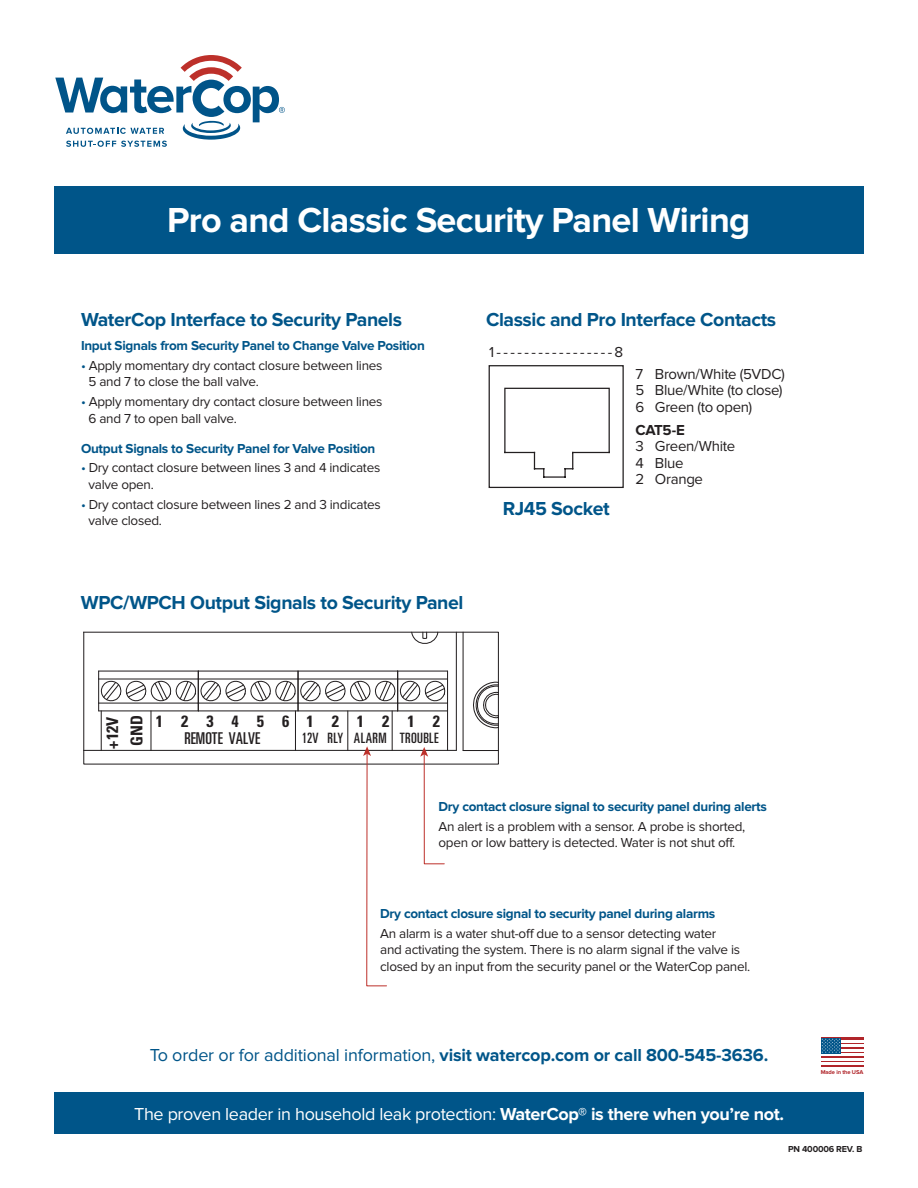
<style>
.page{position:relative;width:918px;height:1188px;background:#fff}
.page>*{position:absolute;margin:0;border:0;box-sizing:border-box;transform-origin:0 0}
.t1{font:700 36px "Proxima Nova";letter-spacing:-.02em;color:#fff}
.t2{font:700 19.5px "Proxima Nova";letter-spacing:-.02em;color:#005589}
.t3{font:18px "Proxima Nova";letter-spacing:-.02em;color:#fff}
.t4{font:700 18px "Proxima Nova";letter-spacing:-.01em;color:#005589}
.t5{font:700 condensed 16.35px/24.5px "Univers";color:#231f20}
.t6{font:ultra-condensed 16.35px "Univers";color:#231f20}
.t7{font:15px/16.5px "Proxima Nova";letter-spacing:-.025em;color:#231f20}
.t8{font:700 15px "Proxima Nova";color:#231f20}
.t9{font:ultra-condensed 14.25px "Univers";letter-spacing:.02em;color:#231f20}
.t10{font:13.5px/16.5px "Proxima Nova";letter-spacing:-.02em;color:#231f20}
.t11{font:700 13.5px "Proxima Nova";letter-spacing:-.02em;color:#005589}
.t12{font:700 9px "Proxima Nova";letter-spacing:-.02em;color:#231f20}
.t13{font:700 5.7px "Proxima Nova";letter-spacing:-.015em;color:#b0252a}
.s1{color:#005589}
.s2{font-weight:400}
.s3{font-weight:700}
</style>
<div class="page">
<div style="left:54px;top:186px;width:810px;height:68px;background:#005589"></div>
<svg style="left:821px;top:1038px;width:42px;height:29px"></svg>
<hr style="left:821px;top:1040px;width:42px;height:2px;background:#fff">
<hr style="left:821px;top:1044px;width:42px;height:3px;background:#fff">
<hr style="left:821px;top:1049px;width:42px;height:2px;background:#fff">
<hr style="left:821px;top:1053px;width:42px;height:3px;background:#fff">
<hr style="left:821px;top:1058px;width:42px;height:2px;background:#fff">
<hr style="left:821px;top:1063px;width:42px;height:2px;background:#fff">
<svg style="left:821px;top:1038px;width:20px;height:15px"></svg>
<svg style="left:822px;top:1039px;width:18px;height:14px"></svg>
<svg style="left:55px;top:55px;width:230px;height:92px"></svg>
<svg style="left:83px;top:729px;width:416px;height:36px"></svg>
<svg style="left:83px;top:631px;width:416px;height:98px"></svg>
<hr style="left:447px;top:711px;width:1px;height:39px;background:#231f20">
<hr style="left:101px;top:711px;width:1px;height:39px;background:#231f20">
<hr style="left:392px;top:711px;width:1px;height:39px;background:#231f20">
<hr style="left:347px;top:711px;width:1px;height:39px;background:#231f20">
<hr style="left:295px;top:711px;width:1px;height:39px;background:#231f20">
<hr style="left:150px;top:711px;width:1px;height:39px;background:#231f20">
<svg style="left:363px;top:746px;width:25px;height:241px"></svg>
<svg style="left:420px;top:747px;width:25px;height:118px"></svg>
<svg style="left:489px;top:365px;width:135px;height:123px"></svg>
<div style="left:54px;top:1093px;width:810px;height:41px;background:#005589"></div>
<h1 class="t1" style="left:167px;top:209px;width:585px">Pro and Classic Security Panel Wiring</h1>
<h2 class="t2" style="left:81px;top:313px;width:323px">WaterCop Interface to Security Panels</h2>
<p class="t11" style="left:81px;top:341px;width:345px">Input Signals from Security Panel to Change Valve Position</p>
<p class="t10" style="left:89px;top:359px;width:296px;text-indent:-8px"><span class="s1">•</span> Apply momentary dry contact closure between lines<br>5 and 7 to close the ball valve.</p>
<p class="t10" style="left:89px;top:395px;width:296px;text-indent:-8px"><span class="s1">•</span> Apply momentary dry contact closure between lines<br>6 and 7 to open ball valve.</p>
<p class="t11" style="left:81px;top:444px;width:296px">Output Signals to Security Panel for Valve Position</p>
<p class="t10" style="left:89px;top:461px;width:293px;text-indent:-8px"><span class="s1">•</span> Dry contact closure between lines 3 and 4 indicates valve open.</p>
<p class="t10" style="left:89px;top:498px;width:294px;text-indent:-8px"><span class="s1">•</span> Dry contact closure between lines 2 and 3 indicates valve closed.</p>
<h2 class="t2" style="left:486px;top:313px;width:292px">Classic and Pro Interface Contacts</h2>
<p class="t7" style="left:489px;top:346px;width:136px">1-----------------8</p>
<h2 class="t2" style="left:503px;top:502px;width:108px">RJ45 Socket</h2>
<p class="t7" style="left:635px;top:368px;width:151px">7 Brown/White (5VDC)<br>5 Blue/White (to close)<br>6 Green (to open)</p>
<p class="t8" style="left:635px;top:425px;width:51px">CAT5-E</p>
<p class="t7" style="left:635px;top:440px;width:101px">3 Green/White<br>4 Blue<br>2 Orange</p>
<h2 class="t2" style="left:81px;top:597px;width:384px">WPC/WPCH Output Signals to Security Panel</h2>
<p class="t5" style="left:100px;top:749px;width:35px;rotate:-90deg">+12V<br>GND</p>
<p class="t5" style="left:156px;top:709px;width:286px">1 2 3 4 5 6 1 2 1 2 1 2</p>
<p class="t6" style="left:185px;top:732px;width:77px">REMOTE VALVE</p>
<p class="t9" style="left:302px;top:733px;width:138px">12V RLY ALARM TROUBLE</p>
<p class="t11" style="left:438px;top:802px;width:330px">Dry contact closure signal to security panel during alerts</p>
<p class="t10" style="left:438px;top:820px;width:308px">An alert is a problem with a sensor. A probe is shorted, open or low battery is detected. Water is not shut off.</p>
<p class="t11" style="left:380px;top:909px;width:337px">Dry contact closure signal to security panel during alarms</p>
<p class="t10" style="left:380px;top:927px;width:372px">An alarm is a water shut-off due to a sensor detecting water<br>and activating the system. There is no alarm signal if the valve is closed by an input from the security panel or the WaterCop panel.</p>
<h3 class="t4" style="left:150px;top:1050px;width:620px"><span class="s2">To order or for additional information,</span> visit watercop.com or call 800-545-3636.</h3>
<h3 class="t3" style="left:134px;top:1108px;width:652px">The proven leader in household leak protection: <span class="s3">WaterCop® is there when you’re not.</span></h3>
<p class="t13" style="left:821px;top:1070px;width:44px">Made in the USA</p>
<p class="t12" style="left:788px;top:1146px;width:76px">PN 400006 REV. B</p>
</div>
